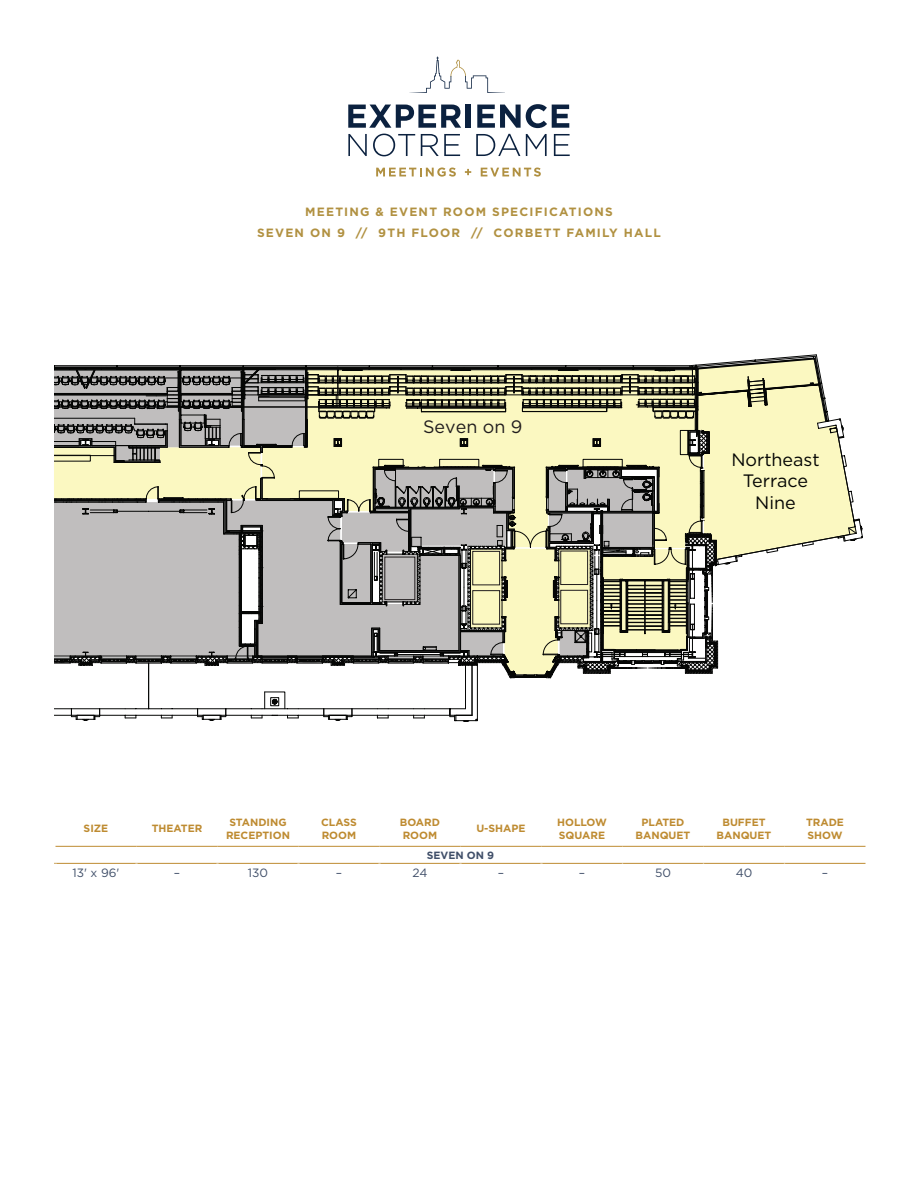
<style>
.page{position:relative;width:918px;height:1188px;background:#fff}
.page>*{position:absolute;margin:0;border:0;box-sizing:border-box;transform-origin:0 0}
.t1{font:18px/21.5px "Gotham HTF";color:#040503;text-align:center}
.t2{font:18px "Gotham HTF";color:#211d1e}
.t3{font:700 12px "Gotham";letter-spacing:.1em;color:#b19141}
.t4{font:12px "Gotham";color:#404f69}
.t5{font:700 10.5px/12.6px "Gotham";color:#be8b31}
.t6{font:700 10.5px "Gotham";color:#404f69}
</style>
<div class="page">
<svg style="left:409px;top:57px;width:96px;height:36px"></svg>
<svg style="left:348px;top:105px;width:113px;height:23px"></svg>
<div style="left:466px;top:105px;width:5px;height:23px;background:#0b213f"></div>
<svg style="left:477px;top:104px;width:92px;height:24px"></svg>
<svg style="left:348px;top:134px;width:19px;height:22px"></svg>
<svg style="left:373px;top:134px;width:42px;height:22px"></svg>
<svg style="left:421px;top:134px;width:39px;height:22px"></svg>
<svg style="left:476px;top:134px;width:44px;height:22px"></svg>
<svg style="left:526px;top:134px;width:21px;height:22px"></svg>
<svg style="left:554px;top:134px;width:16px;height:22px"></svg>
<svg style="left:376px;top:167px;width:80px;height:10px"></svg>
<svg style="left:465px;top:169px;width:6px;height:6px"></svg>
<svg style="left:481px;top:168px;width:60px;height:9px"></svg>
<svg style="left:56px;top:845px;width:810px;height:1px"></svg>
<hr style="left:56px;top:846px;width:80px;height:1px;background:#be8b31">
<hr style="left:136px;top:846px;width:82px;height:1px;background:#be8b31">
<hr style="left:218px;top:846px;width:80px;height:1px;background:#be8b31">
<hr style="left:298px;top:846px;width:82px;height:1px;background:#be8b31">
<hr style="left:380px;top:846px;width:80px;height:1px;background:#be8b31">
<hr style="left:460px;top:846px;width:82px;height:1px;background:#be8b31">
<hr style="left:542px;top:846px;width:80px;height:1px;background:#be8b31">
<hr style="left:622px;top:846px;width:82px;height:1px;background:#be8b31">
<hr style="left:704px;top:846px;width:80px;height:1px;background:#be8b31">
<hr style="left:784px;top:846px;width:82px;height:1px;background:#be8b31">
<hr style="left:54px;top:863px;width:82px;height:1px;background:#be8b31">
<hr style="left:136px;top:863px;width:82px;height:1px;background:#be8b31">
<hr style="left:218px;top:863px;width:80px;height:1px;background:#be8b31">
<hr style="left:298px;top:863px;width:82px;height:1px;background:#be8b31">
<hr style="left:380px;top:863px;width:80px;height:1px;background:#be8b31">
<hr style="left:460px;top:863px;width:82px;height:1px;background:#be8b31">
<hr style="left:542px;top:863px;width:80px;height:1px;background:#be8b31">
<hr style="left:622px;top:863px;width:82px;height:1px;background:#be8b31">
<hr style="left:704px;top:863px;width:80px;height:1px;background:#be8b31">
<hr style="left:784px;top:863px;width:82px;height:1px;background:#be8b31">
<svg style="left:54px;top:359px;width:802px;height:362px"></svg>
<svg style="left:54px;top:365px;width:789px;height:298px"></svg>
<svg style="left:54px;top:374px;width:280px;height:134px;background:#adab95"></svg>
<svg style="left:54px;top:508px;width:613px;height:130px;background:#b5b3a9"></svg>
<p class="t3" style="left:305px;top:204px;width:309px">MEETING &amp; EVENT ROOM SPECIFICATIONS</p>
<p class="t3" style="left:257px;top:225px;width:405px">SEVEN ON 9 // 9TH FLOOR // CORBETT FAMILY HALL</p>
<p class="t2" style="left:423px;top:416px;width:101px">Seven on 9</p>
<p class="t1" style="left:731px;top:448px;width:90px">Northeast<br>Terrace<br>Nine</p>
<p class="t5" style="left:84px;top:822px;width:26px">SIZE</p>
<p class="t5" style="left:152px;top:822px;width:52px">THEATER</p>
<p class="t5" style="left:229px;top:816px;width:59px">STANDING</p>
<p class="t5" style="left:226px;top:829px;width:65px">RECEPTION</p>
<p class="t5" style="left:321px;top:816px;width:37px">CLASS</p>
<p class="t5" style="left:322px;top:829px;width:36px">ROOM</p>
<p class="t5" style="left:400px;top:816px;width:42px">BOARD</p>
<p class="t5" style="left:403px;top:829px;width:36px">ROOM</p>
<p class="t5" style="left:476px;top:822px;width:51px">U-SHAPE</p>
<p class="t5" style="left:557px;top:816px;width:51px">HOLLOW<br>SQUARE</p>
<p class="t5" style="left:642px;top:816px;width:44px">PLATED</p>
<p class="t5" style="left:636px;top:829px;width:56px">BANQUET</p>
<p class="t6" style="left:427px;top:848px;width:69px">SEVEN ON 9</p>
<p class="t5" style="left:722px;top:816px;width:45px">BUFFET</p>
<p class="t5" style="left:717px;top:829px;width:56px">BANQUET</p>
<p class="t5" style="left:806px;top:816px;width:39px">TRADE</p>
<p class="t5" style="left:808px;top:829px;width:36px">SHOW</p>
<p class="t4" style="left:72px;top:865px;width:49px">13' x 96'</p>
<p class="t4" style="left:174px;top:865px;width:8px">–</p>
<p class="t4" style="left:248px;top:865px;width:22px">130</p>
<p class="t4" style="left:336px;top:865px;width:8px">–</p>
<p class="t4" style="left:413px;top:865px;width:16px">24</p>
<p class="t4" style="left:498px;top:865px;width:8px">–</p>
<p class="t4" style="left:579px;top:865px;width:8px">–</p>
<p class="t4" style="left:655px;top:865px;width:17px">50</p>
<p class="t4" style="left:736px;top:865px;width:18px">40</p>
<p class="t4" style="left:822px;top:865px;width:8px">–</p>
</div>
